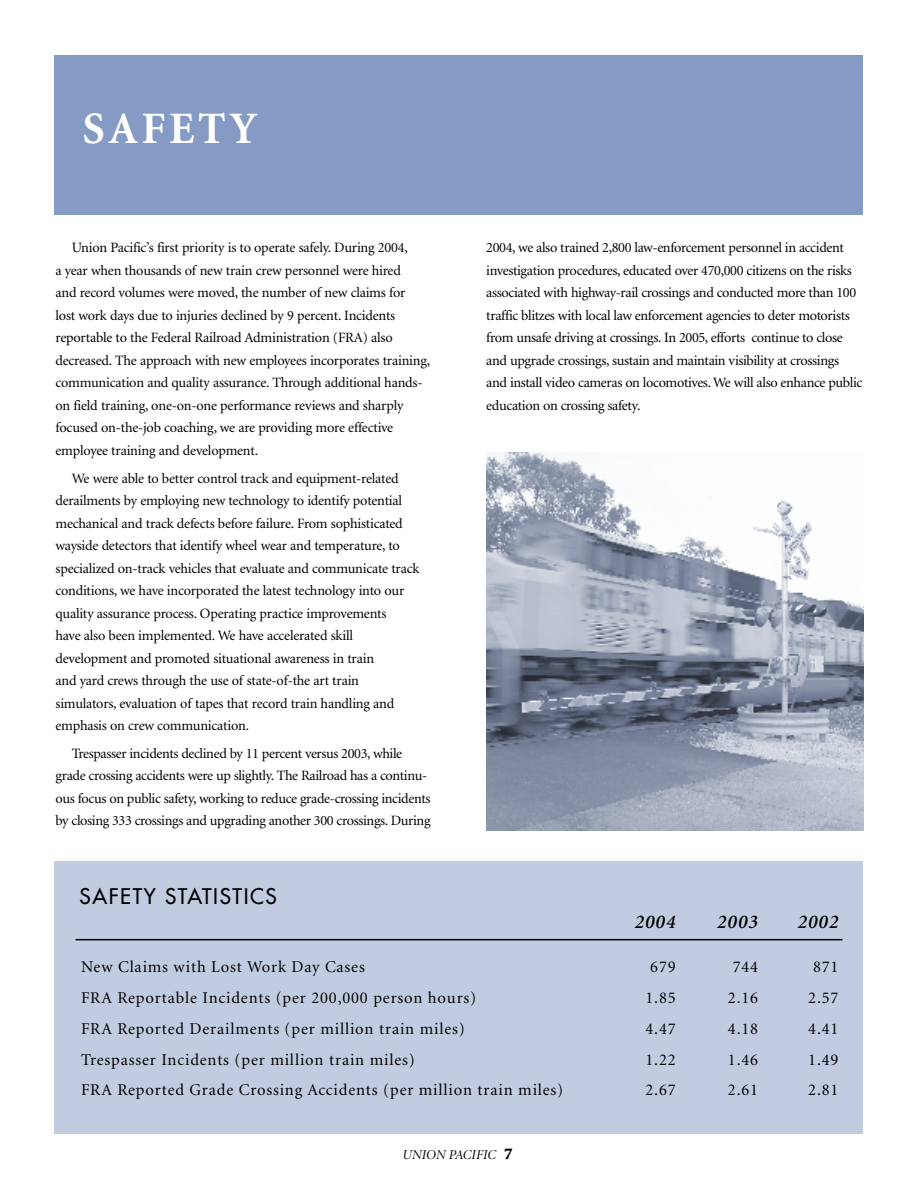
<style>
.page{position:relative;width:918px;height:1188px;background:#fff}
.page>*{position:absolute;margin:0;border:0;box-sizing:border-box;transform-origin:0 0}
.t1{font:700 45px "Minion";letter-spacing:.08em;color:#fff}
.t2{font:500 21px "Futura Std";letter-spacing:.075em;color:#000}
.t3{font:italic 600 19.5px "Minion";letter-spacing:.05em;color:#000}
.t4{font:16.5px "Minion";letter-spacing:.05em;color:#000}
.t5{font:14.25px/22.5px "Minion";letter-spacing:-.02em;color:#000}
.t6{font:italic 13.5px "Minion Display";color:#000}
.s1{font-family:"Minion";font-weight:900;font-style:normal;font-size:16.5px}
</style>
<div class="page">
<div style="left:54px;top:55px;width:808px;height:160px;background:#859ac4"></div>
<div style="left:55px;top:861px;width:808px;height:272px;background:#c2cce1"></div>
<hr style="left:76px;top:939px;width:766px;height:1px;background:#000">
<img style="left:486px;top:452px;width:378px;height:378px">
<h1 class="t1" style="left:82px;top:106px;width:177px">SAFETY</h1>
<p class="t5" style="left:56px;top:237px;width:376px;text-indent:16px">Union Pacific’s first priority is to operate safely. During 2004,<br>a year when thousands of new train crew personnel were hired<br>and record volumes were moved, the number of new claims for<br>lost work days due to injuries declined by 9 percent. Incidents reportable to the Federal Railroad Administration (FRA) also decreased. The approach with new employees incorporates training, communication and quality assurance. Through additional hands&shy;on field training, one-on-one performance reviews and sharply focused on-the-job coaching, we are providing more effective employee training and development.</p>
<p class="t5" style="left:56px;top:467px;width:365px;text-indent:16px">We were able to better control track and equipment-related derailments by employing new technology to identify potential mechanical and track defects before failure. From sophisticated wayside detectors that identify wheel wear and temperature, to specialized on-track vehicles that evaluate and communicate track conditions, we have incorporated the latest technology into our quality assurance process. Operating practice improvements<br>have also been implemented. We have accelerated skill development and promoted situational awareness in train<br>and yard crews through the use of state-of-the art train simulators, evaluation of tapes that record train handling and emphasis on crew communication.</p>
<p class="t5" style="left:56px;top:743px;width:377px;text-indent:16px">Trespasser incidents declined by 11 percent versus 2003, while grade crossing accidents were up slightly. The Railroad has a continu&shy;ous focus on public safety, working to reduce grade-crossing incidents by closing 333 crossings and upgrading another 300 crossings. During</p>
<h2 class="t2" style="left:80px;top:883px;width:199px">SAFETY STATISTICS</h2>
<p class="t5" style="left:486px;top:237px;width:378px">2004, we also trained 2,800 law-enforcement personnel in accident investigation procedures, educated over 470,000 citizens on the risks associated with highway-rail crossings and conducted more than 100 traffic blitzes with local law enforcement agencies to deter motorists from unsafe driving at crossings. In 2005, efforts continue to close and upgrade crossings, sustain and maintain visibility at crossings and install video cameras on locomotives. We will also enhance public education on crossing safety.</p>
<h3 class="t3" style="left:635px;top:912px;width:42px">2004</h3>
<h3 class="t3" style="left:717px;top:912px;width:42px">2003</h3>
<h3 class="t3" style="left:798px;top:912px;width:42px">2002</h3>
<p class="t4" style="left:81px;top:959px;width:285px">New Claims with Lost Work Day Cases</p>
<p class="t4" style="left:650px;top:959px;width:27px">679</p>
<p class="t4" style="left:733px;top:959px;width:27px">744</p>
<p class="t4" style="left:813px;top:959px;width:27px">871</p>
<p class="t4" style="left:81px;top:990px;width:397px">FRA Reportable Incidents (per 200,000 person hours)</p>
<p class="t4" style="left:645px;top:990px;width:32px">1.85</p>
<p class="t4" style="left:728px;top:990px;width:32px">2.16</p>
<p class="t4" style="left:808px;top:990px;width:32px">2.57</p>
<p class="t4" style="left:81px;top:1020px;width:385px">FRA Reported Derailments (per million train miles)</p>
<p class="t4" style="left:645px;top:1020px;width:32px">4.47</p>
<p class="t4" style="left:728px;top:1020px;width:32px">4.18</p>
<p class="t4" style="left:808px;top:1020px;width:32px">4.41</p>
<p class="t4" style="left:81px;top:1051px;width:335px">Trespasser Incidents (per million train miles)</p>
<p class="t4" style="left:645px;top:1051px;width:32px">1.22</p>
<p class="t4" style="left:728px;top:1051px;width:32px">1.46</p>
<p class="t4" style="left:808px;top:1051px;width:32px">1.49</p>
<p class="t4" style="left:81px;top:1082px;width:484px">FRA Reported Grade Crossing Accidents (per million train miles)</p>
<p class="t4" style="left:645px;top:1082px;width:32px">2.67</p>
<p class="t4" style="left:728px;top:1082px;width:32px">2.61</p>
<p class="t4" style="left:808px;top:1082px;width:32px">2.81</p>
<p class="t6" style="left:402px;top:1148px;width:112px">UNION PACIFIC <span class="s1">7</span></p>
</div>
